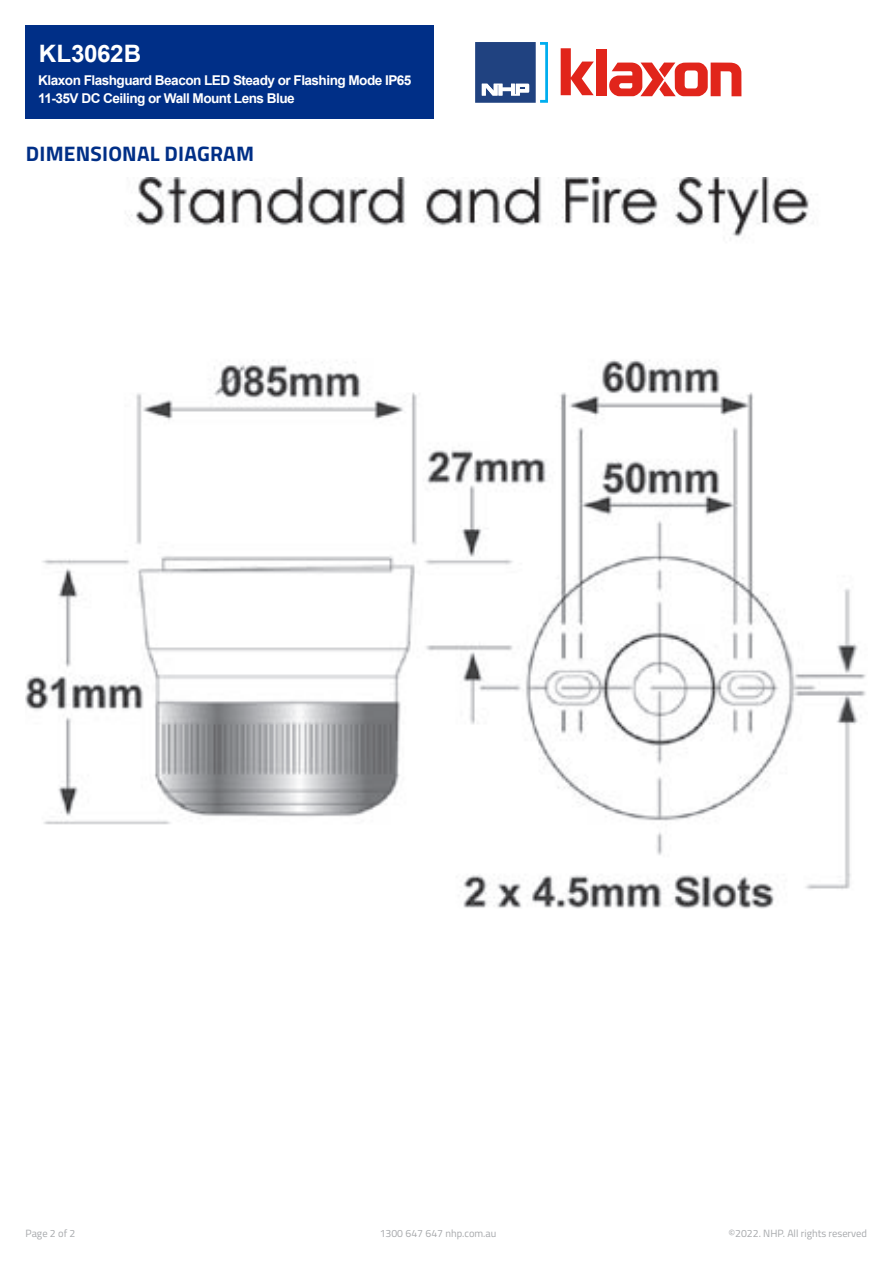
<style>
.page{position:relative;width:893px;height:1263px;background:#fff}
.page>*{position:absolute;margin:0;border:0;box-sizing:border-box;transform-origin:0 0}
.Item_Number{font:700 24px "Arial";letter-spacing:-.01em;color:#fff}
.t1{font:700 21px "Titillium";letter-spacing:.01em;color:#002f87}
.Display_Name{font:700 13.5px/18px "Arial";letter-spacing:-.04em;color:#fff}
.t2{font:10.5px "Titillium";color:#a7a9ac}
</style>
<div class="page">
<div style="left:26px;top:26px;width:408px;height:93px;background:#002f87"></div>
<img style="left:26px;top:178px;width:840px;height:730px">
<svg style="left:475px;top:42px;width:73px;height:61px"></svg>
<svg style="left:561px;top:48px;width:33px;height:47px"></svg>
<div style="left:596px;top:49px;width:11px;height:47px;background:#e1251b"></div>
<svg style="left:609px;top:63px;width:132px;height:33px"></svg>
<p class="Item_Number" style="left:39px;top:37px;width:104px">KL3062B</p>
<p class="Display_Name" style="left:38px;top:71px;width:375px">Klaxon Flashguard Beacon LED Steady or Flashing Mode IP65<br>11-35V DC Ceiling or Wall Mount Lens Blue</p>
<h2 class="t1" style="left:26px;top:137px;width:230px">DIMENSIONAL DIAGRAM</h2>
<p class="t2" style="left:26px;top:1226px;width:51px">Page 2 of 2</p>
<p class="t2" style="left:380px;top:1226px;width:118px">1300 647 647 nhp.com.au</p>
<p class="t2" style="left:728px;top:1226px;width:140px">©2022. NHP. All rights reserved</p>
</div>
